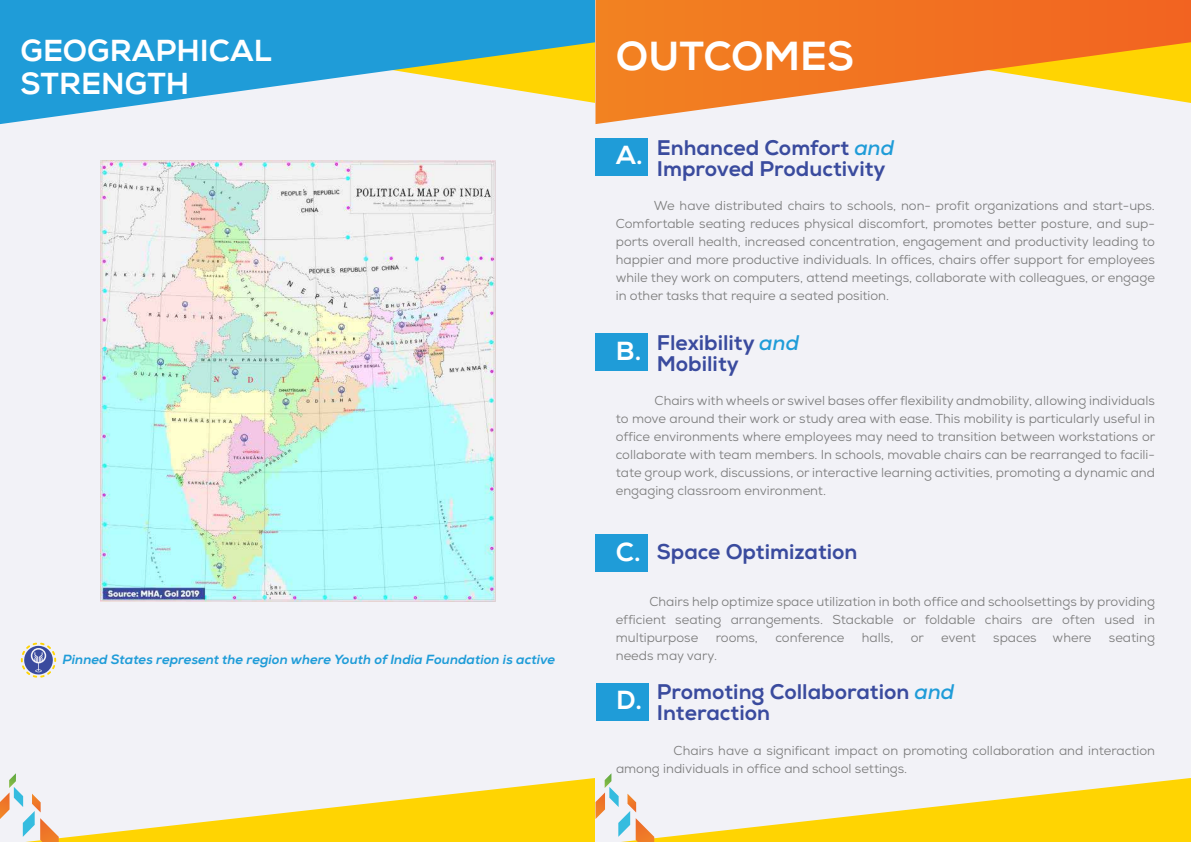
<style>
.page{position:relative;width:1191px;height:842px;background:#fff}
.page>*{position:absolute;margin:0;border:0;box-sizing:border-box;transform-origin:0 0}
.t1{font:800 40.5px "Nexa";color:#fff}
.t2{font:800 30.3px/33px "Nexa";color:#fff}
.t3{font:800 26.1px "Nexa";color:#fff}
.t4{font:800 21.2px/21px "Nexa";color:#3a4b9e}
.t5{font:italic 800 13.3px "Nexa";color:#1f9cd8}
.t6{font:13px/18px "Nexa";color:#7c7c7c;text-align:justify}
.s1{font-weight:700;font-style:italic;color:#1f9cd8}
.s2{font-size:26.1px;color:#fff}
</style>
<div class="page">
<div style="left:0;top:0;width:595px;height:842px;background:#f2f2f7"></div>
<svg style="left:0;top:0;width:595px;height:124px;fill:#1f9cd8"></svg>
<img style="left:100px;top:161px;width:395px;height:441px">
<svg style="left:21px;top:643px;width:35px;height:35px"></svg>
<div style="left:595px;top:0;width:596px;height:842px;background:#f2f2f7"></div>
<svg style="left:0;top:773px;width:1191px;height:69px"></svg>
<svg style="left:595px;top:0;width:596px;height:124px"></svg>
<div style="left:595px;top:139px;width:53px;height:37px;background:#1f9cd8"></div>
<div style="left:595px;top:334px;width:53px;height:37px;background:#1f9cd8"></div>
<div style="left:595px;top:535px;width:53px;height:37px;background:#1f9cd8"></div>
<div style="left:596px;top:683px;width:52px;height:37px;background:#1f9cd8"></div>
<h2 class="t2" style="left:20px;top:35px;width:253px">GEOGRAPHICAL<br>STRENGTH</h2>
<p class="t5" style="left:63px;top:651px;width:494px">Pinned States represent the region where Youth of India Foundation is active</p>
<h1 class="t1" style="left:616px;top:31px;width:240px">OUTCOMES</h1>
<h3 class="t3" style="left:616px;top:139px;width:28px">A.</h3>
<h3 class="t4" style="left:657px;top:137px;width:239px">Enhanced Comfort <span class="s1">and<br></span>Improved Productivity</h3>
<p class="t6" style="left:616px;top:197px;width:541px;text-indent:38px">We have distributed chairs to schools, non- profit organizations and start-ups.<br>Comfortable seating reduces physical discomfort, promotes better posture, and sup&shy;ports overall health, increased concentration, engagement and productivity leading to happier and more productive individuals. In offices, chairs offer support for employees while they work on computers, attend meetings, collaborate with colleagues, or engage in other tasks that require a seated position.</p>
<h3 class="t3" style="left:616px;top:334px;width:27px">B.</h3>
<h3 class="t4" style="left:657px;top:332px;width:144px">Flexibility <span class="s1">and<br></span>Mobility</h3>
<p class="t6" style="left:616px;top:392px;width:541px;text-indent:39px">Chairs with wheels or swivel bases offer flexibility andmobility, allowing individuals to move around their work or study area with ease. This mobility is particularly useful in office environments where employees may need to transition between workstations or collaborate with team members. In schools, movable chairs can be rearranged to facili&shy;tate group work, discussions, or interactive learning activities, promoting a dynamic and engaging classroom environment.</p>
<h3 class="t4" style="left:616px;top:542px;width:243px"><span class="s2">C.</span> Space Optimization</h3>
<p class="t6" style="left:616px;top:593px;width:541px;text-indent:34px">Chairs help optimize space utilization in both office and schoolsettings by providing efficient seating arrangements. Stackable or foldable chairs are often used in multipurpose</p>
<p class="t6" style="left:715px;top:629px;width:44px">rooms,</p>
<p class="t6" style="left:775px;top:629px;width:71px">conference</p>
<p class="t6" style="left:862px;top:629px;width:33px">halls,</p>
<p class="t6" style="left:911px;top:629px;width:15px">or</p>
<p class="t6" style="left:941px;top:629px;width:36px">event</p>
<p class="t6" style="left:993px;top:629px;width:100px">spaces where</p>
<p class="t6" style="left:1108px;top:629px;width:48px">seating</p>
<p class="t6" style="left:616px;top:647px;width:103px">needs may vary.</p>
<h3 class="t3" style="left:616px;top:684px;width:27px">D.</h3>
<h3 class="t4" style="left:657px;top:682px;width:299px">Promoting Collaboration <span class="s1">and<br></span>Interaction</h3>
<p class="t6" style="left:616px;top:741px;width:540px;text-indent:58px">Chairs have a significant impact on promoting collaboration and interaction among individuals in office and school settings.</p>
</div>
